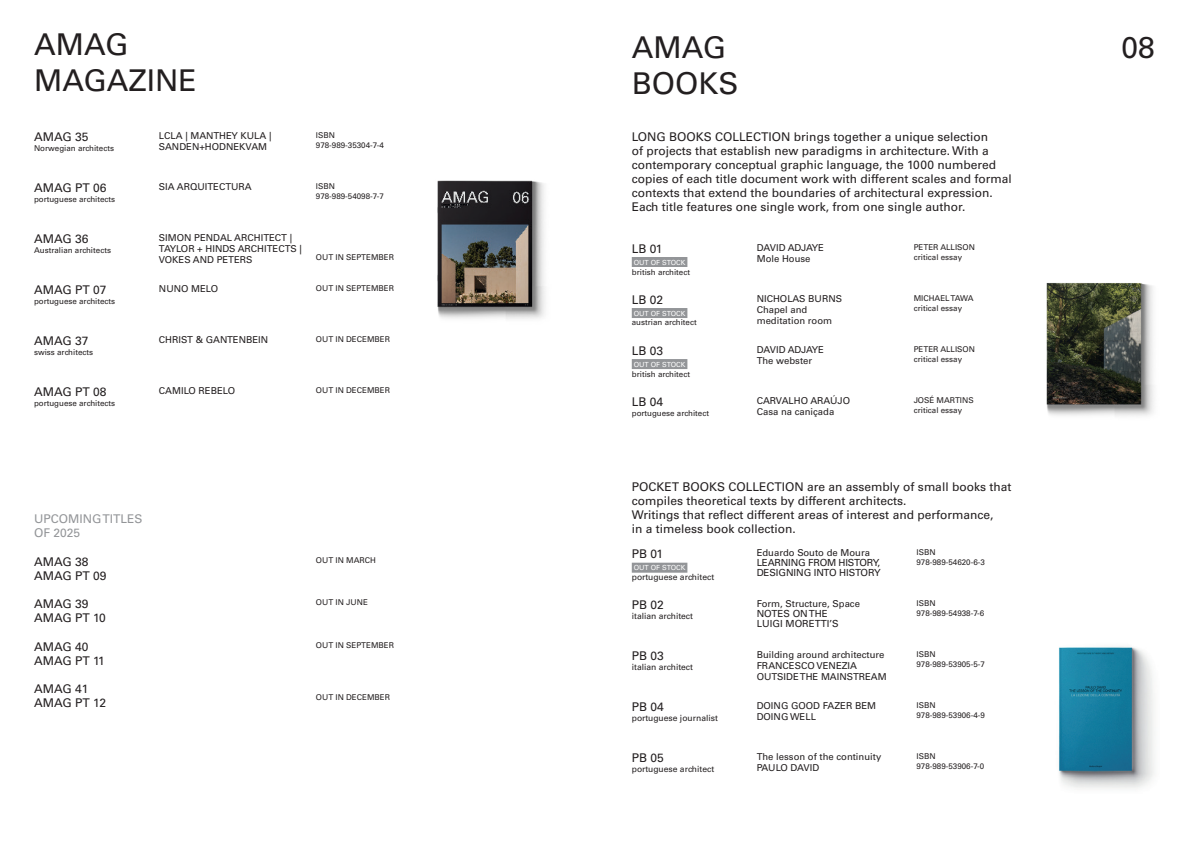
<style>
.page{position:relative;width:1191px;height:842px;background:#fff}
.page>*{position:absolute;margin:0;border:0;box-sizing:border-box;transform-origin:0 0}
.t1{font:30px/36px "Univers LT Std";color:#231f20}
.t2{font:12px/14px "Univers LT Std";color:#231f20}
.t3{font:12px/14px "Univers LT Std";color:#939598}
.t4{font:9.8px/9.8px "Univers LT Std";letter-spacing:-.01em;color:#231f20}
.t5{font:9.5px/11px "Univers LT Std";color:#231f20}
.t6{font:8.5px "Univers LT Std";color:#231f20}
.t7{font:8px/10px "Univers LT Std";color:#231f20}
.t8{font:7px "Univers LT Std";color:#fff}
</style>
<div class="page">
<div style="left:632px;top:257px;width:55px;height:10px;background:#939598"></div>
<div style="left:632px;top:308px;width:55px;height:10px;background:#939598"></div>
<div style="left:632px;top:359px;width:55px;height:10px;background:#939598"></div>
<img style="left:1046px;top:283px;width:108px;height:133px">
<img style="left:437px;top:180px;width:108px;height:139px">
<div style="left:632px;top:563px;width:55px;height:10px;background:#939598"></div>
<img style="left:1059px;top:646px;width:95px;height:143px">
<h1 class="t1" style="left:34px;top:27px;width:96px">AMAG</h1>
<h1 class="t1" style="left:1121px;top:29px;width:35px">08</h1>
<h1 class="t1" style="left:34px;top:63px;width:164px">MAGAZINE</h1>
<p class="t2" style="left:34px;top:129px;width:56px">AMAG 35</p>
<p class="t7" style="left:34px;top:143px;width:82px">Norwegian architects</p>
<h1 class="t1" style="left:632px;top:29px;width:108px">AMAG<br>BOOKS</h1>
<p class="t2" style="left:632px;top:129px;width:381px">LONG BOOKS COLLECTION brings together a unique selection<br>of projects that establish new paradigms in architecture. With a contemporary conceptual graphic language, the 1000 numbered copies of each title document work with different scales and formal contexts that extend the boundaries of architectural expression.<br>Each title features one single work, from one single author.</p>
<p class="t2" style="left:632px;top:241px;width:32px">LB 01</p>
<p class="t8" style="left:634px;top:258px;width:53px">OUT OF STOCK</p>
<p class="t7" style="left:632px;top:267px;width:60px">british architect</p>
<p class="t5" style="left:159px;top:130px;width:114px">LCLA | MANTHEY KULA |<br>SANDEN+HODNEKVAM</p>
<p class="t7" style="left:316px;top:130px;width:69px">ISBN<br>978-989-35304-7-4</p>
<p class="t5" style="left:159px;top:181px;width:94px">SIA ARQUITECTURA</p>
<p class="t7" style="left:316px;top:181px;width:69px">ISBN<br>978-989-54098-7-7</p>
<p class="t2" style="left:34px;top:180px;width:74px">AMAG PT 06</p>
<p class="t7" style="left:34px;top:194px;width:83px">portuguese architects</p>
<p class="t5" style="left:159px;top:232px;width:145px">SIMON PENDAL ARCHITECT |<br>TAYLOR + HINDS ARCHITECTS |<br>VOKES AND PETERS</p>
<p class="t2" style="left:34px;top:231px;width:56px">AMAG 36</p>
<p class="t7" style="left:34px;top:245px;width:78px">Australian architects</p>
<p class="t5" style="left:756px;top:242px;width:69px">DAVID ADJAYE<br>Mole House</p>
<p class="t7" style="left:913px;top:242px;width:63px">PETER ALLISON critical essay</p>
<p class="t7" style="left:316px;top:252px;width:80px">OUT IN SEPTEMBER</p>
<p class="t2" style="left:34px;top:282px;width:74px">AMAG PT 07</p>
<p class="t7" style="left:34px;top:296px;width:83px">portuguese architects</p>
<p class="t5" style="left:159px;top:283px;width:61px">NUNO MELO</p>
<p class="t7" style="left:316px;top:283px;width:80px">OUT IN SEPTEMBER</p>
<p class="t2" style="left:34px;top:333px;width:56px">AMAG 37</p>
<p class="t7" style="left:34px;top:347px;width:61px">swiss architects</p>
<p class="t5" style="left:159px;top:334px;width:111px">CHRIST &amp; GANTENBEIN</p>
<p class="t7" style="left:316px;top:334px;width:76px">OUT IN DECEMBER</p>
<p class="t2" style="left:34px;top:384px;width:74px">AMAG PT 08</p>
<p class="t7" style="left:34px;top:398px;width:83px">portuguese architects</p>
<p class="t5" style="left:159px;top:385px;width:78px">CAMILO REBELO</p>
<p class="t7" style="left:316px;top:385px;width:76px">OUT IN DECEMBER</p>
<p class="t3" style="left:34px;top:512px;width:110px">UPCOMING TITLES<br>OF 2025</p>
<p class="t2" style="left:34px;top:555px;width:56px">AMAG 38</p>
<p class="t7" style="left:316px;top:555px;width:62px">OUT IN MARCH</p>
<p class="t2" style="left:34px;top:569px;width:74px">AMAG PT 09</p>
<p class="t2" style="left:34px;top:597px;width:56px">AMAG 39</p>
<p class="t7" style="left:316px;top:598px;width:54px">OUT IN JUNE</p>
<p class="t2" style="left:34px;top:611px;width:73px">AMAG PT 10</p>
<p class="t2" style="left:34px;top:640px;width:56px">AMAG 40</p>
<p class="t7" style="left:316px;top:640px;width:80px">OUT IN SEPTEMBER</p>
<p class="t2" style="left:34px;top:654px;width:72px">AMAG PT 11</p>
<p class="t2" style="left:34px;top:682px;width:74px">AMAG 41<br>AMAG PT 12</p>
<p class="t7" style="left:316px;top:693px;width:76px">OUT IN DECEMBER</p>
<p class="t2" style="left:632px;top:292px;width:33px">LB 02</p>
<p class="t8" style="left:634px;top:309px;width:53px">OUT OF STOCK</p>
<p class="t7" style="left:632px;top:317px;width:66px">austrian architect</p>
<p class="t5" style="left:756px;top:293px;width:87px">NICHOLAS BURNS<br>Chapel and meditation room</p>
<p class="t7" style="left:913px;top:293px;width:61px">MICHAEL TAWA critical essay</p>
<p class="t2" style="left:632px;top:343px;width:33px">LB 03</p>
<p class="t8" style="left:634px;top:360px;width:53px">OUT OF STOCK</p>
<p class="t7" style="left:632px;top:369px;width:60px">british architect</p>
<p class="t5" style="left:756px;top:344px;width:69px">DAVID ADJAYE<br>The webster</p>
<p class="t7" style="left:913px;top:344px;width:63px">PETER ALLISON critical essay</p>
<p class="t2" style="left:632px;top:394px;width:33px">LB 04</p>
<p class="t7" style="left:632px;top:408px;width:79px">portuguese architect</p>
<p class="t5" style="left:756px;top:395px;width:95px">CARVALHO ARAÚJO<br>Casa na caniçada</p>
<p class="t7" style="left:913px;top:395px;width:62px">JOSÉ MARTINS critical essay</p>
<p class="t2" style="left:632px;top:480px;width:381px">POCKET BOOKS COLLECTION are an assembly of small books that compiles theoretical texts by different architects.<br>Writings that reflect different areas of interest and performance,<br>in a timeless book collection.</p>
<p class="t2" style="left:632px;top:547px;width:33px">PB 01</p>
<p class="t8" style="left:634px;top:563px;width:53px">OUT OF STOCK</p>
<p class="t6" style="left:632px;top:572px;width:84px">portuguese architect</p>
<p class="t5" style="left:756px;top:547px;width:115px">Eduardo Souto de Moura</p>
<p class="t4" style="left:756px;top:558px;width:125px">LEARNING FROM HISTORY,<br>DESIGNING INTO HISTORY</p>
<p class="t7" style="left:916px;top:547px;width:70px">ISBN<br>978-989-54620-6-3</p>
<p class="t2" style="left:632px;top:598px;width:34px">PB 02</p>
<p class="t6" style="left:632px;top:611px;width:63px">italian architect</p>
<p class="t5" style="left:756px;top:599px;width:105px">Form, Structure, Space</p>
<p class="t4" style="left:756px;top:609px;width:83px">NOTES ON THE<br>LUIGI MORETTI’S</p>
<p class="t7" style="left:916px;top:598px;width:69px">ISBN<br>978-989-54938-7-6</p>
<p class="t2" style="left:632px;top:649px;width:34px">PB 03</p>
<p class="t6" style="left:632px;top:662px;width:63px">italian architect</p>
<p class="t5" style="left:756px;top:650px;width:132px">Building around architecture<br>FRANCESCO VENEZIA<br>OUTSIDE THE MAINSTREAM</p>
<p class="t7" style="left:916px;top:649px;width:70px">ISBN<br>978-989-53905-5-7</p>
<p class="t2" style="left:632px;top:700px;width:34px">PB 04</p>
<p class="t6" style="left:632px;top:713px;width:88px">portuguese journalist</p>
<p class="t5" style="left:756px;top:701px;width:121px">DOING GOOD FAZER BEM<br>DOING WELL</p>
<p class="t7" style="left:916px;top:701px;width:70px">ISBN<br>978-989-53906-4-9</p>
<p class="t2" style="left:632px;top:751px;width:34px">PB 05</p>
<p class="t6" style="left:632px;top:764px;width:84px">portuguese architect</p>
<p class="t5" style="left:756px;top:752px;width:126px">The lesson of the continuity<br>PAULO DAVID</p>
<p class="t7" style="left:916px;top:752px;width:69px">ISBN<br>978-989-53906-7-0</p>
</div>
